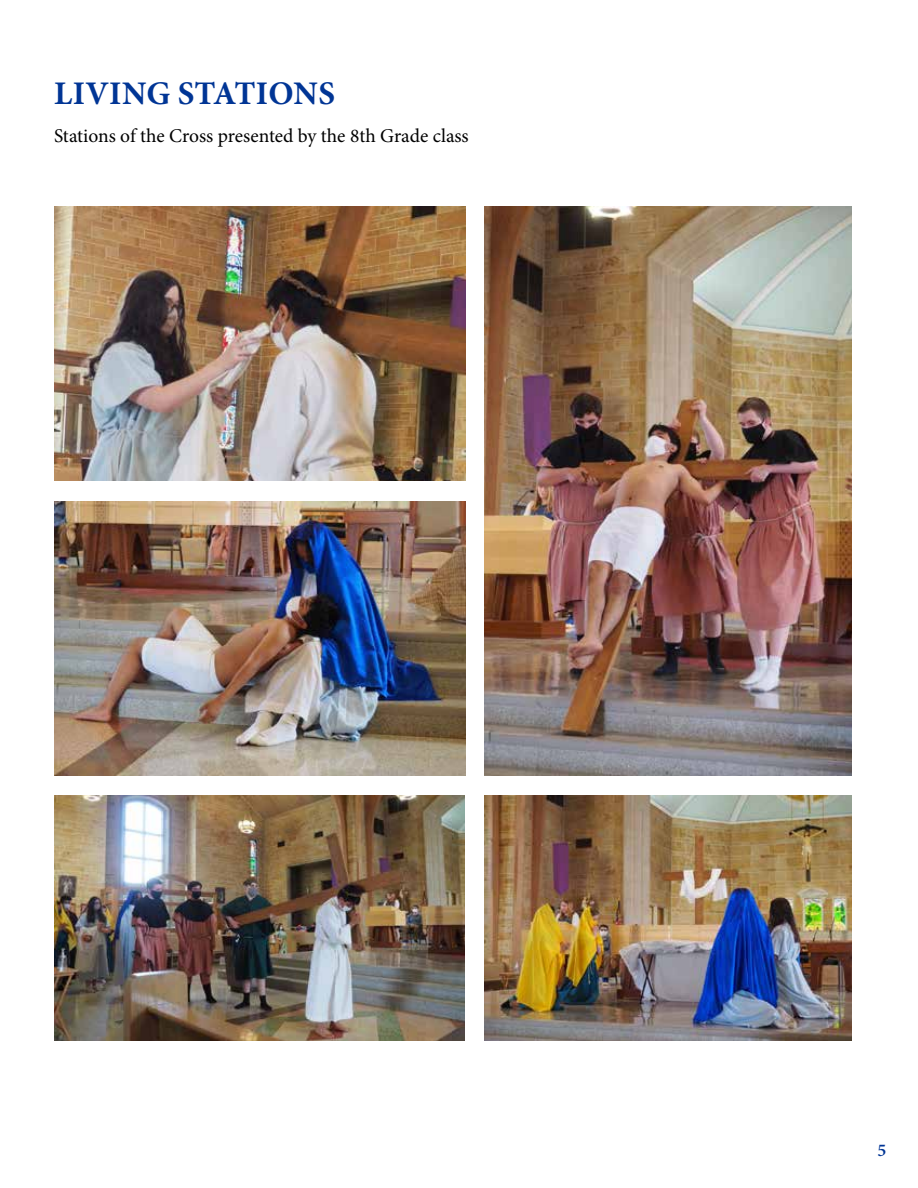
<style>
.page{position:relative;width:918px;height:1188px;background:#fff}
.page>*{position:absolute;margin:0;border:0;box-sizing:border-box;transform-origin:0 0}
.t1{font:700 33px "Minion Pro";letter-spacing:.005em;color:#003595}
.t2{font:19.5px "Minion Pro";letter-spacing:-.005em;color:#000}
.t3{font:600 18px "Minion Pro";color:#003595}
</style>
<div class="page">
<img style="left:54px;top:206px;width:411px;height:275px">
<img style="left:485px;top:206px;width:367px;height:569px">
<img style="left:54px;top:501px;width:411px;height:274px">
<img style="left:54px;top:796px;width:410px;height:245px">
<img style="left:485px;top:796px;width:367px;height:245px">
<h1 class="t1" style="left:54px;top:70px;width:282px">LIVING STATIONS</h1>
<p class="t2" style="left:54px;top:122px;width:416px">Stations of the Cross presented by the 8th Grade class</p>
<p class="t3" style="left:878px;top:1137px;width:10px">5</p>
</div>
